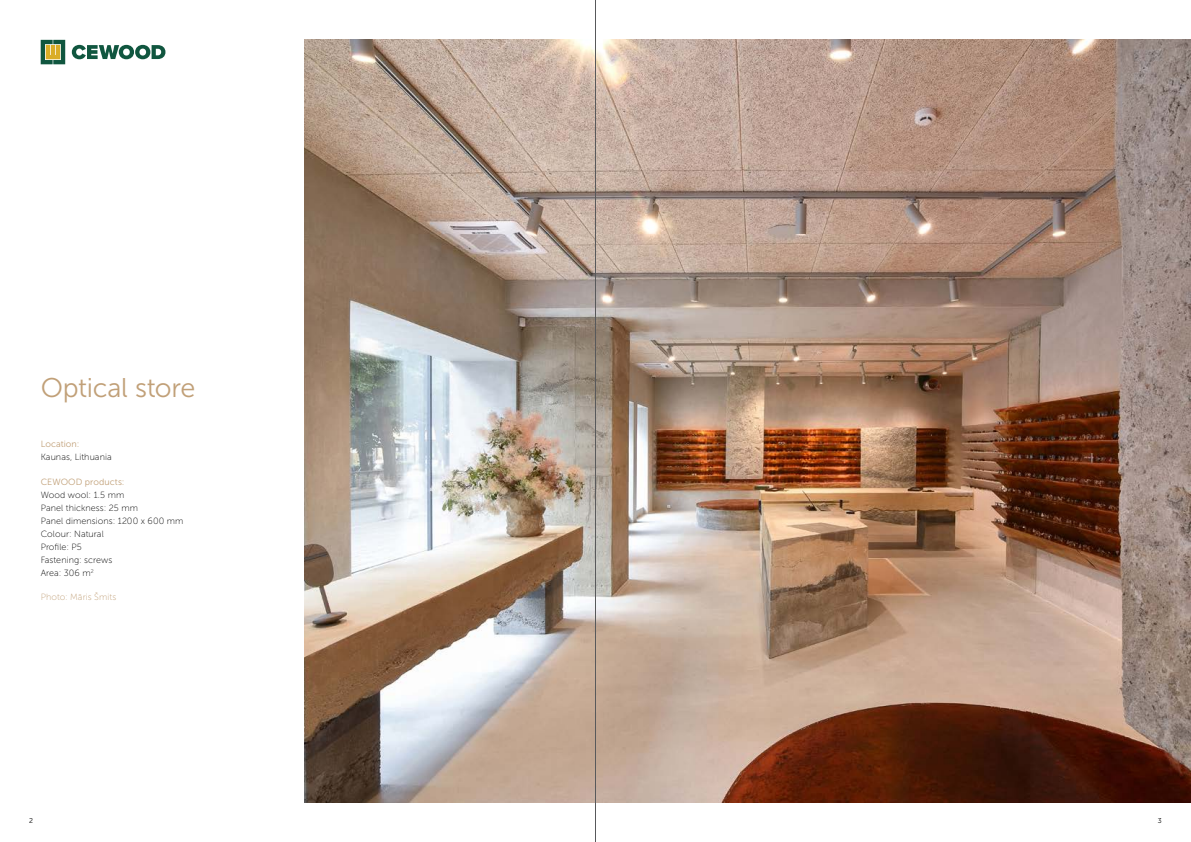
<style>
.page{position:relative;width:1191px;height:842px;background:#fff}
.page>*{position:absolute;margin:0;border:0;box-sizing:border-box;transform-origin:0 0}
.t1{font:27px "Museo Sans 300";letter-spacing:-.01em;color:#c1a078}
.t2{font:9px/13px "Museo Sans 100";letter-spacing:.01em;color:#000}
.t3{font:9px "Museo Sans 300";letter-spacing:.01em;color:#c1a078}
.t4{font:9px "Museo Sans 100";letter-spacing:.005em;color:#c1a078}
.t5{font:7px "Museo Sans 300";color:#000}
</style>
<div class="page">
<img style="left:305px;top:39px;width:886px;height:763px">
<svg style="left:72px;top:45px;width:93px;height:14px"></svg>
<svg style="left:41px;top:40px;width:24px;height:24px"></svg>
<hr style="left:595px;top:0;width:1px;height:842px;background:#58595b">
<h1 class="t1" style="left:41px;top:374px;width:156px">Optical store</h1>
<p class="t3" style="left:41px;top:439px;width:40px">Location:</p>
<p class="t2" style="left:41px;top:451px;width:72px">Kaunas, Lithuania</p>
<p class="t3" style="left:41px;top:477px;width:85px">CEWOOD products:</p>
<p class="t2" style="left:41px;top:488px;width:144px">Wood wool: 1.5 mm<br>Panel thickness: 25 mm<br>Panel dimensions: 1200 x 600 mm<br>Colour: Natural<br>Profile: P5<br>Fastening: screws<br>Area: 306 m<sup>2</sup></p>
<p class="t4" style="left:41px;top:592px;width:77px">Photo: Māris Šmits</p>
<p class="t5" style="left:29px;top:817px;width:5px">2</p>
<p class="t5" style="left:1158px;top:817px;width:5px">3</p>
</div>
